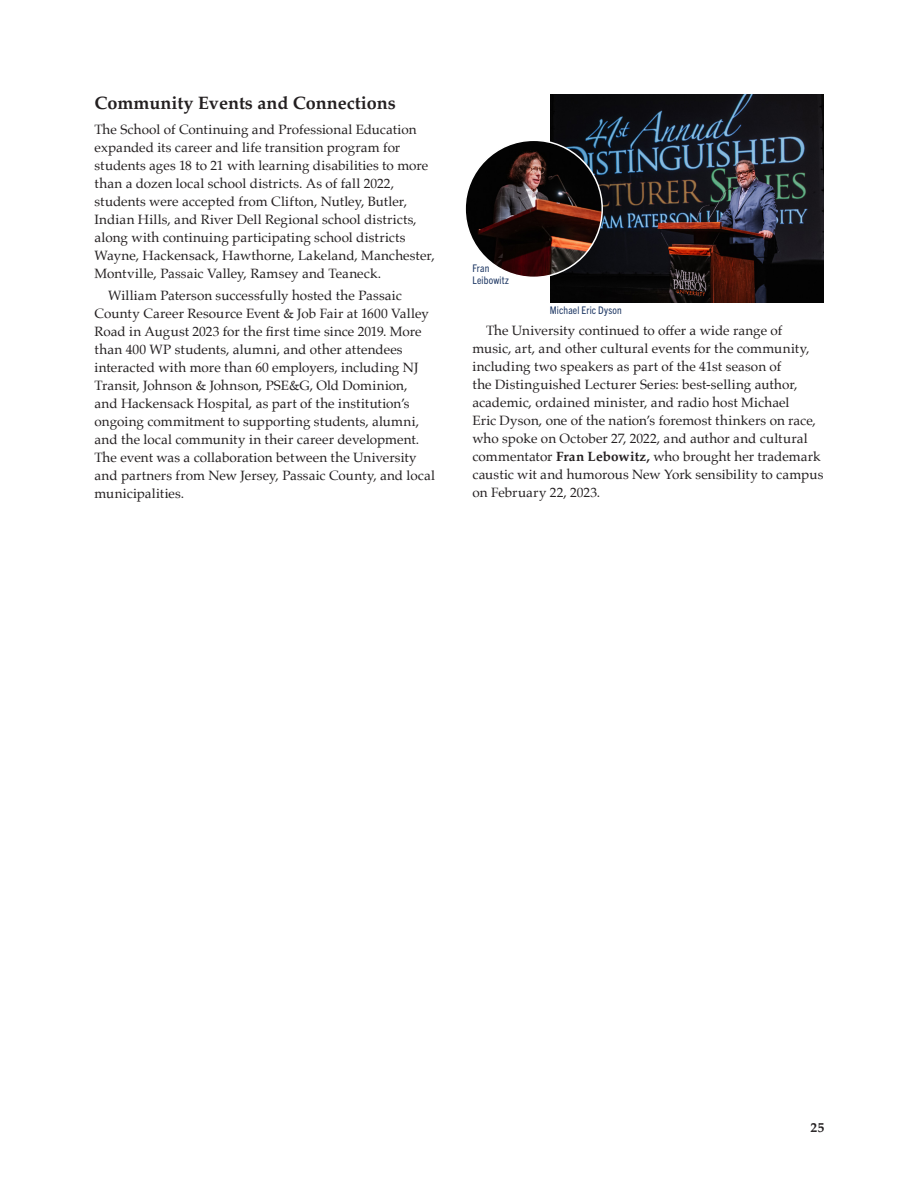
<style>
.page{position:relative;width:918px;height:1188px;background:#fff}
.page>*{position:absolute;margin:0;border:0;box-sizing:border-box;transform-origin:0 0}
._12_14_Pal_Bold__0625_below{font:700 18px "Palatino";color:#231f20}
.Text_9_12{font:13.5px/18px "Palatino";letter-spacing:.005em;color:#231f20}
.t1{font:700 13.5px "Palatino";color:#231f20}
.t2{font:condensed 10.5px/12px "Trade Gothic Next LT Pro";letter-spacing:.015em;color:#1f3864}
.s1{font-weight:700}
</style>
<div class="page">
<img style="left:550px;top:94px;width:274px;height:209px">
<img style="left:465px;top:140px;width:137px;height:137px;border-radius:69px">
<p class="_12_14_Pal_Bold__0625_below" style="left:94px;top:88px;width:303px">Community Events and Connections</p>
<p class="Text_9_12" style="left:94px;top:120px;width:342px">The School of Continuing and Professional Education expanded its career and life transition program for students ages 18 to 21 with learning disabilities to more than a dozen local school districts. As of fall 2022, students were accepted from Clifton, Nutley, Butler, Indian Hills, and River Dell Regional school districts, along with continuing participating school districts Wayne, Hackensack, Hawthorne, Lakeland, Manchester, Montville, Passaic Valley, Ramsey and Teaneck.</p>
<p class="Text_9_12" style="left:94px;top:287px;width:342px;text-indent:14px">William Paterson successfully hosted the Passaic County Career Resource Event &amp; Job Fair at 1600 Valley Road in August 2023 for the first time since 2019. More than 400 WP students, alumni, and other attendees interacted with more than 60 employers, including NJ Transit, Johnson &amp; Johnson, PSE&amp;G, Old Dominion,<br>and Hackensack Hospital, as part of the institution’s ongoing commitment to supporting students, alumni, and the local community in their career development.<br>The event was a collaboration between the University and partners from New Jersey, Passaic County, and local municipalities.</p>
<p class="t2" style="left:472px;top:261px;width:38px">Fran<br>Leibowitz</p>
<p class="t2" style="left:550px;top:304px;width:73px">Michael Eric Dyson</p>
<p class="Text_9_12" style="left:472px;top:321px;width:352px;text-indent:14px">The University continued to offer a wide range of music, art, and other cultural events for the community, including two speakers as part of the 41st season of<br>the Distinguished Lecturer Series: best-selling author, academic, ordained minister, and radio host Michael<br>Eric Dyson, one of the nation’s foremost thinkers on race, who spoke on October 27, 2022, and author and cultural commentator <span class="s1">Fran Lebowitz,</span> who brought her trademark caustic wit and humorous New York sensibility to campus on February 22, 2023.</p>
<p class="t1" style="left:811px;top:1115px;width:15px">25</p>
</div>
